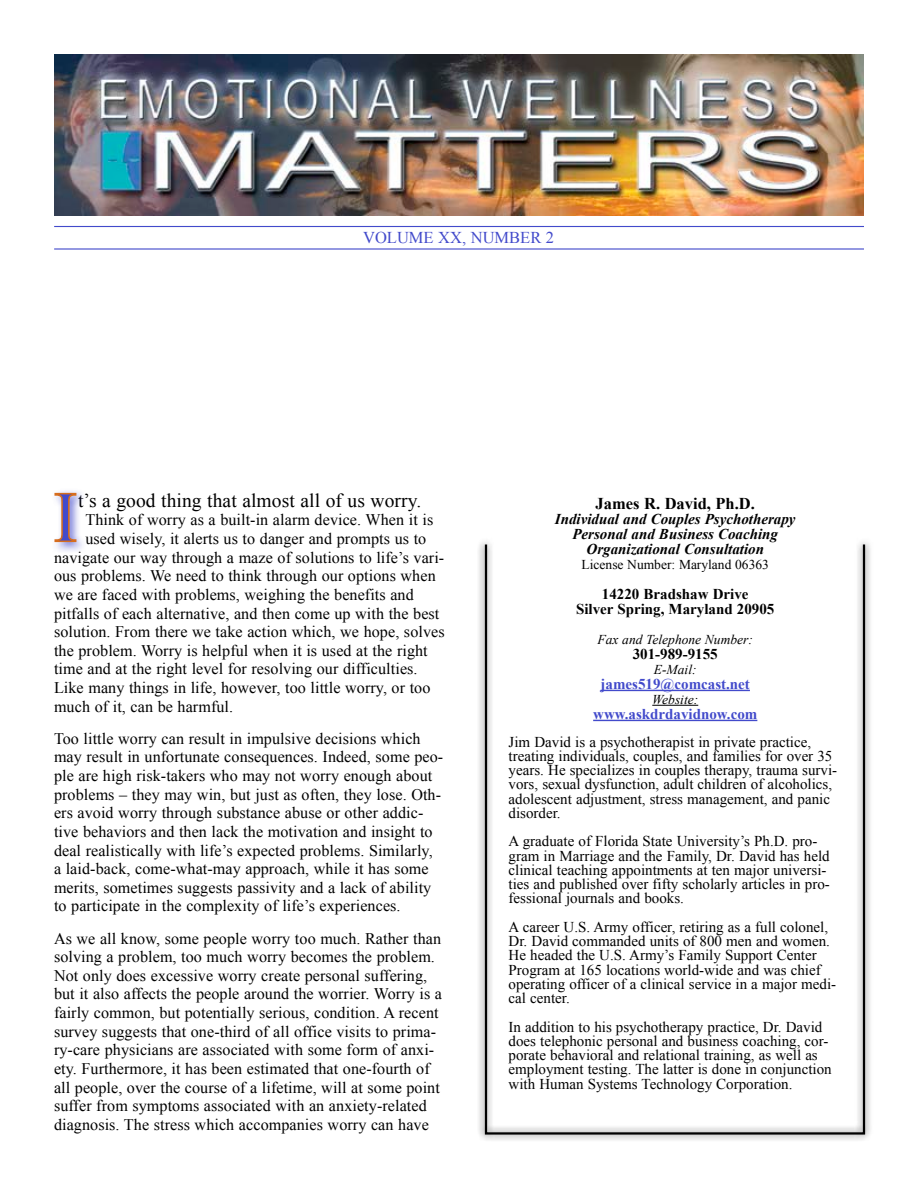
<style>
.page{position:relative;width:918px;height:1188px;background:#fff}
.page>*{position:absolute;margin:0;border:0;box-sizing:border-box;transform-origin:0 0}
.t1{font:19.5px "Times New Roman";letter-spacing:.005em;color:#000}
.t2{font:700 16.5px "Times New Roman";color:#000}
.t3{font:16.5px "Times New Roman";color:#424acb}
.t4{font:16.2px/18.6px "Times New Roman";letter-spacing:.005em;color:#000}
.t5{font:15px/14.2px "Times New Roman";color:#000}
.t6{font:italic 700 15px/15px "Times New Roman";color:#000;text-align:center}
.t7{font:700 15px/15px "Times New Roman";color:#000;text-align:center}
.t8{font:700 15px "Times New Roman";color:#424acb}
.t9{font:italic 13.5px "Times New Roman";color:#000}
.t10{font:13.5px "Times New Roman";color:#000}
</style>
<div class="page">
<div style="left:477px;top:537px;width:397px;height:606px;background:#000;opacity:.75"></div>
<div style="left:485px;top:543px;width:380px;height:592px;border:2px solid #000"></div>
<div style="left:501px;top:490px;width:348px;height:627px;background:#fff"></div>
<hr style="left:601px;top:690px;width:149px;height:1px;background:#424acb">
<hr style="left:652px;top:705px;width:46px;height:1px;background:#000">
<hr style="left:593px;top:720px;width:164px;height:1px;background:#424acb">
<img style="left:54px;top:54px;width:810px;height:162px">
<hr style="left:54px;top:226px;width:810px;height:1px;background:#424acb">
<hr style="left:54px;top:248px;width:810px;height:2px;background:#424acb">
<div style="left:51px;top:488px;width:37px;height:66px;background:#424acb;opacity:.75"></div>
<svg style="left:54px;top:492px;width:23px;height:51px"></svg>
<p class="t3" style="left:363px;top:227px;width:192px">VOLUME XX, NUMBER 2</p>
<p class="t1" style="left:78px;top:487px;width:345px">t’s a good thing that almost all of us worry.</p>
<p class="t4" style="left:85px;top:510px;width:349px">Think of worry as a built-in alarm device. When it is</p>
<p class="t4" style="left:85px;top:529px;width:342px">used wisely, it alerts us to danger and prompts us to</p>
<p class="t4" style="left:54px;top:548px;width:392px">navigate our way through a maze of solutions to life’s vari-</p>
<p class="t4" style="left:54px;top:566px;width:383px">ous problems. We need to think through our options when</p>
<p class="t4" style="left:54px;top:585px;width:361px">we are faced with problems, weighing the benefits and</p>
<p class="t4" style="left:54px;top:604px;width:387px">pitfalls of each alternative, and then come up with the best</p>
<p class="t4" style="left:54px;top:622px;width:392px">solution. From there we take action which, we hope, solves</p>
<p class="t4" style="left:54px;top:641px;width:375px">the problem. Worry is helpful when it is used at the right</p>
<p class="t4" style="left:54px;top:659px;width:365px">time and at the right level for resolving our difficulties.</p>
<p class="t4" style="left:54px;top:678px;width:378px">Like many things in life, however, too little worry, or too</p>
<p class="t4" style="left:54px;top:697px;width:181px">much of it, can be harmful.</p>
<p class="t4" style="left:54px;top:729px;width:391px">Too little worry can result in impulsive decisions which may result in unfortunate consequences. Indeed, some peo&shy;ple are high risk-takers who may not worry enough about problems – they may win, but just as often, they lose. Oth&shy;ers avoid worry through substance abuse or other addic&shy;tive behaviors and then lack the motivation and insight to deal realistically with life’s expected problems. Similarly, a laid-back, come-what-may approach, while it has some merits, sometimes suggests passivity and a lack of ability to participate in the complexity of life’s experiences.</p>
<p class="t4" style="left:54px;top:929px;width:390px">As we all know, some people worry too much. Rather than solving a problem, too much worry becomes the problem.<br>Not only does excessive worry create personal suffering, but it also affects the people around the worrier. Worry is a fairly common, but potentially serious, condition. A recent survey suggests that one-third of all office visits to prima&shy;ry-care physicians are associated with some form of anxi&shy;ety. Furthermore, it has been estimated that one-fourth of all people, over the course of a lifetime, will at some point suffer from symptoms associated with an anxiety-related diagnosis. The stress which accompanies worry can have</p>
<p class="t2" style="left:596px;top:492px;width:161px">James R. David, Ph.D.</p>
<p class="t6" style="left:555px;top:511px;width:242px">Individual and Couples Psychotherapy<br>Personal and Business Coaching<br>Organizational Consultation</p>
<p class="t10" style="left:582px;top:555px;width:189px">License Number: Maryland 06363</p>
<p class="t7" style="left:576px;top:586px;width:200px">14220 Bradshaw Drive<br>Silver Spring, Maryland 20905</p>
<p class="t9" style="left:598px;top:630px;width:157px">Fax and Telephone Number:</p>
<p class="t7" style="left:633px;top:646px;width:86px">301-989-9155</p>
<p class="t9" style="left:654px;top:660px;width:44px">E-Mail:</p>
<p class="t8" style="left:601px;top:673px;width:151px">james519@comcast.net</p>
<p class="t9" style="left:652px;top:690px;width:47px">Website:</p>
<p class="t8" style="left:593px;top:703px;width:166px">www.askdrdavidnow.com</p>
<p class="t5" style="left:509px;top:734px;width:330px">Jim David is a psychotherapist in private practice, treating individuals, couples, and families for over 35 years. He specializes in couples therapy, trauma survi&shy;vors, sexual dysfunction, adult children of alcoholics, adolescent adjustment, stress management, and panic disorder.</p>
<p class="t5" style="left:509px;top:834px;width:323px">A graduate of Florida State University’s Ph.D. pro&shy;gram in Marriage and the Family, Dr. David has held clinical teaching appointments at ten major universi&shy;ties and published over fifty scholarly articles in pro&shy;fessional journals and books.</p>
<p class="t5" style="left:509px;top:919px;width:329px">A career U.S. Army officer, retiring as a full colonel, Dr. David commanded units of 800 men and women.<br>He headed the U.S. Army’s Family Support Center Program at 165 locations world-wide and was chief operating officer of a clinical service in a major medi&shy;cal center.</p>
<p class="t5" style="left:509px;top:1019px;width:325px">In addition to his psychotherapy practice, Dr. David does telephonic personal and business coaching, cor&shy;porate behavioral and relational training, as well as employment testing. The latter is done in conjunction with Human Systems Technology Corporation.</p>
</div>
